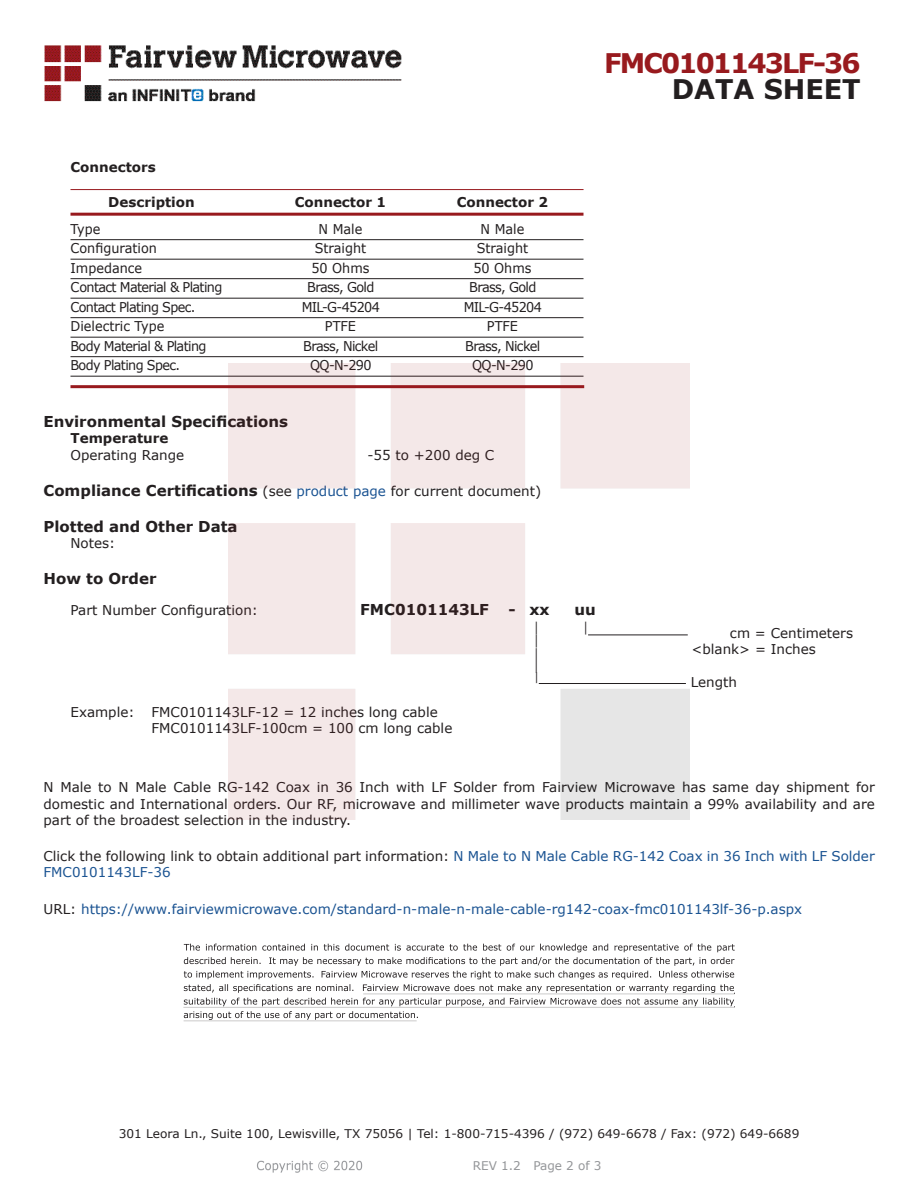
<style>
.page{position:relative;width:918px;height:1188px;background:#fff}
.page>*{position:absolute;margin:0;border:0;box-sizing:border-box;transform-origin:0 0}
.FM{font:700 27px "Verdana";letter-spacing:-.07em;color:#981a1e}
.t1{font:700 27px "Verdana";color:#231f20}
.Specs_Para{font:25.8px "Verdana";color:#231f20;scale:.39 1}
.Head1_for_Compliance{font:700 15px "Verdana";color:#231f20}
.Head1{font:700 15px "Verdana";color:#231f20}
.Specs_Para-2{font:700 15px "Verdana";color:#231f20}
.Web_Description_Para{font:13.5px/16.2px "Verdana";color:#231f20;text-align:justify}
.Table_Body_Connector{font:13.5px "Verdana";letter-spacing:-.05em;color:#231f20;scale:.95 1}
.Specs_Para-3{font:13.5px "Verdana";color:#231f20}
.Web_Description_Para-2{font:13.5px/16.2px "Verdana";color:#1a5392}
.URL_para{font:13.5px "Verdana";color:#1a5392}
.Table_Body_Connector-2{font:13.5px "Verdana";color:#231f20;scale:.95 1}
.Table_Header_Connect{font:700 13.5px "Verdana";color:#231f20}
.Head2_after_Head1{font:700 13.5px "Verdana";color:#231f20}
.Head2{font:700 13.5px "Verdana";color:#231f20}
.Specs_Para-4{font:13.5px "Verdana";color:#231f20;scale:.75 1}
.t2{font:12px "Verdana";color:#231f20}
.REV_Info{font:12px "Verdana";color:#939598}
.Specs_Para-5{font:11.25px "Verdana";color:#231f20;scale:.86 1}
.s1{font-weight:400;font-size:13.5px}
.s2{font-weight:400;font-size:13.5px;color:#1a5392}
.s3{color:#231f20}
</style>
<div class="page">
<hr style="left:70px;top:189px;width:514px;height:1px;background:#981a1e">
<hr style="left:70px;top:213px;width:514px;height:3px;background:#981a1e">
<hr style="left:70px;top:239px;width:514px;height:1px;background:#231f20">
<hr style="left:70px;top:259px;width:514px;height:1px;background:#231f20">
<hr style="left:70px;top:278px;width:514px;height:1px;background:#231f20">
<hr style="left:70px;top:298px;width:514px;height:1px;background:#231f20">
<hr style="left:70px;top:317px;width:514px;height:1px;background:#231f20">
<hr style="left:70px;top:337px;width:514px;height:1px;background:#231f20">
<hr style="left:70px;top:356px;width:514px;height:1px;background:#231f20">
<hr style="left:70px;top:376px;width:514px;height:1px;background:#231f20">
<hr style="left:70px;top:385px;width:514px;height:3px;background:#981a1e">
<svg style="left:184px;top:944px;width:551px;height:76px"></svg>
<hr style="left:363px;top:994px;width:372px;height:1px;background:#231f20">
<hr style="left:183px;top:1007px;width:551px;height:1px;background:#231f20">
<hr style="left:184px;top:1020px;width:233px;height:1px;background:#231f20">
<img style="left:257px;top:1160px;width:106px;height:13px">
<img style="left:228px;top:364px;width:462px;height:456px">
<img style="left:44px;top:45px;width:358px;height:57px">
<p class="Head2" style="left:70px;top:158px;width:87px">Connectors</p>
<p class="Table_Header_Connect" style="left:108px;top:192px;width:88px">Description</p>
<p class="Table_Header_Connect" style="left:295px;top:192px;width:93px">Connector 1</p>
<p class="Table_Header_Connect" style="left:457px;top:192px;width:93px">Connector 2</p>
<p class="Table_Body_Connector" style="left:70px;top:219px;width:33px">Type</p>
<p class="Table_Body_Connector" style="left:319px;top:219px;width:48px">N Male</p>
<p class="Table_Body_Connector" style="left:481px;top:219px;width:48px">N Male</p>
<p class="Table_Body_Connector-2" style="left:70px;top:239px;width:92px">Configuration</p>
<p class="Table_Body_Connector-2" style="left:315px;top:239px;width:56px">Straight</p>
<p class="Table_Body_Connector-2" style="left:477px;top:239px;width:56px">Straight</p>
<p class="Table_Body_Connector-2" style="left:70px;top:258px;width:77px">Impedance</p>
<p class="Table_Body_Connector" style="left:311px;top:258px;width:63px">50 Ohms</p>
<p class="Table_Body_Connector" style="left:473px;top:258px;width:63px">50 Ohms</p>
<p class="Table_Body_Connector" style="left:70px;top:278px;width:161px">Contact Material &amp; Plating</p>
<p class="Table_Body_Connector" style="left:307px;top:278px;width:72px">Brass, Gold</p>
<p class="Table_Body_Connector" style="left:469px;top:278px;width:72px">Brass, Gold</p>
<p class="Table_Body_Connector" style="left:70px;top:297px;width:133px">Contact Plating Spec.</p>
<p class="Table_Body_Connector" style="left:302px;top:297px;width:84px">MIL-G-45204</p>
<p class="Table_Body_Connector" style="left:464px;top:297px;width:84px">MIL-G-45204</p>
<p class="Table_Body_Connector-2" style="left:70px;top:317px;width:100px">Dielectric Type</p>
<p class="Table_Body_Connector" style="left:325px;top:317px;width:34px">PTFE</p>
<p class="Table_Body_Connector" style="left:487px;top:317px;width:34px">PTFE</p>
<p class="Table_Body_Connector" style="left:70px;top:336px;width:145px">Body Material &amp; Plating</p>
<p class="Table_Body_Connector" style="left:303px;top:336px;width:80px">Brass, Nickel</p>
<p class="Table_Body_Connector" style="left:465px;top:336px;width:80px">Brass, Nickel</p>
<p class="Table_Body_Connector" style="left:70px;top:356px;width:117px">Body Plating Spec.</p>
<p class="Table_Body_Connector" style="left:310px;top:356px;width:66px">QQ-N-290</p>
<p class="Table_Body_Connector" style="left:472px;top:356px;width:66px">QQ-N-290</p>
<p class="FM" style="left:604px;top:44px;width:258px">FMC0101143LF-36</p>
<p class="t1" style="left:672px;top:70px;width:191px">DATA SHEET</p>
<p class="Head1" style="left:44px;top:411px;width:246px">Environmental Specifications</p>
<p class="Head2_after_Head1" style="left:70px;top:429px;width:100px">Temperature</p>
<p class="Specs_Para-3" style="left:70px;top:445px;width:115px">Operating Range</p>
<p class="Specs_Para-3" style="left:368px;top:445px;width:128px">-55 to +200 deg C</p>
<p class="Head1_for_Compliance" style="left:44px;top:479px;width:499px">Compliance Certifications <span class="s1">(see</span> <span class="s2">product page</span> <span class="s1">for current document)</span></p>
<p class="Head1_for_Compliance" style="left:44px;top:515px;width:196px">Plotted and Other Data</p>
<p class="Specs_Para-3" style="left:70px;top:534px;width:46px">Notes:</p>
<p class="Head1_for_Compliance" style="left:44px;top:568px;width:115px">How to Order</p>
<p class="Specs_Para-3" style="left:70px;top:601px;width:189px">Part Number Configuration:</p>
<p class="Specs_Para-2" style="left:360px;top:599px;width:130px">FMC0101143LF</p>
<p class="Specs_Para-2" style="left:509px;top:599px;width:43px">- xx</p>
<p class="Specs_Para-2" style="left:575px;top:599px;width:23px">uu</p>
<p class="Specs_Para-4" style="left:534px;top:618px;width:8px">|</p>
<p class="Specs_Para-4" style="left:584px;top:618px;width:8px">|</p>
<p class="Specs_Para-3" style="left:730px;top:624px;width:125px">cm = Centimeters</p>
<p class="Specs_Para-4" style="left:534px;top:631px;width:8px">|</p>
<p class="Specs_Para-3" style="left:692px;top:640px;width:126px">&lt;blank&gt; = Inches</p>
<p class="Specs_Para" style="left:534px;top:641px;width:13px">|</p>
<p class="Specs_Para-5" style="left:534px;top:669px;width:7px">|</p>
<p class="Specs_Para-3" style="left:691px;top:673px;width:48px">Length</p>
<p class="Specs_Para-3" style="left:70px;top:702px;width:66px">Example:</p>
<p class="Specs_Para-3" style="left:152px;top:702px;width:288px">FMC0101143LF-12 = 12 inches long cable</p>
<p class="Specs_Para-3" style="left:152px;top:719px;width:302px">FMC0101143LF-100cm = 100 cm long cable</p>
<p class="Web_Description_Para" style="left:44px;top:779px;width:833px">N Male to N Male Cable RG-142 Coax in 36 Inch with LF Solder from Fairview Microwave has same day shipment for domestic and International orders. Our RF, microwave and millimeter wave products maintain a 99% availability and are part of the broadest selection in the industry.</p>
<p class="Web_Description_Para-2" style="left:44px;top:848px;width:833px"><span class="s3">Click the following link to obtain additional part information:</span> N Male to N Male Cable RG-142 Coax in 36 Inch with LF Solder<br>FMC0101143LF-36</p>
<p class="URL_para" style="left:44px;top:900px;width:760px"><span class="s3">URL:</span> https://www.fairviewmicrowave.com/standard-n-male-n-male-cable-rg142-coax-fmc0101143lf-36-p.aspx</p>
<p class="t2" style="left:119px;top:1125px;width:682px">301 Leora Ln., Suite 100, Lewisville, TX 75056 | Tel: 1-800-715-4396 / (972) 649-6678 / Fax: (972) 649-6689</p>
<p class="REV_Info" style="left:473px;top:1157px;width:130px">REV 1.2 Page 2 of 3</p>
</div>
